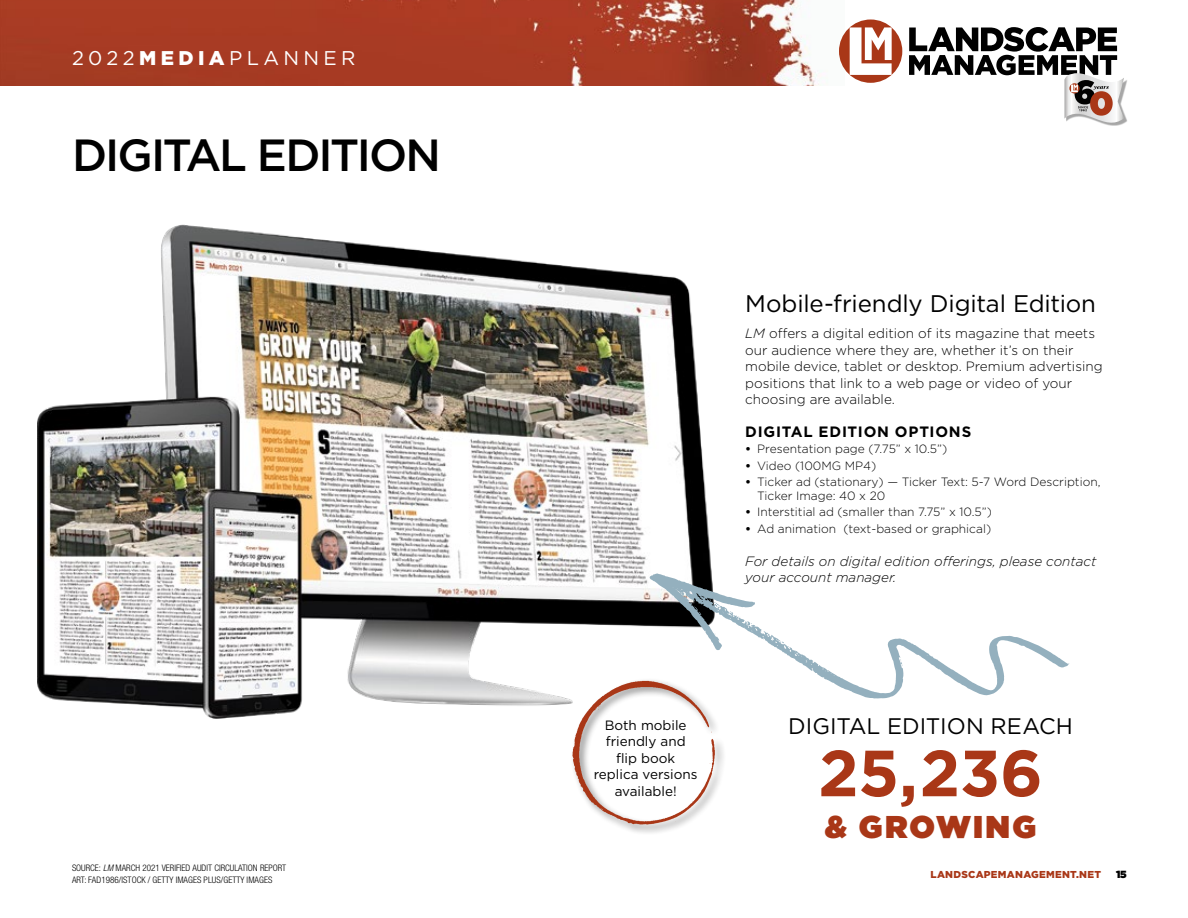
<style>
.page{position:relative;width:1188px;height:918px;background:#fff}
.page>*{position:absolute;margin:0;border:0;box-sizing:border-box;transform-origin:0 0}
.t1{font:700 65.1px "Gotham";color:#a93717}
.t2{font:500 45px "Gotham";letter-spacing:-.045em;color:#000}
.t3{font:900 31.5px "Gotham";letter-spacing:.065em;color:#a93717}
.t4{font:24px "Gotham";letter-spacing:-.005em;color:#000}
.t5{font:22.5px "Gotham";color:#000}
.t6{font:19.8px "Gotham";letter-spacing:.22em;color:#fff}
.t7{font:700 15px "Gotham";letter-spacing:.05em;color:#000}
.t8{font:300 13.5px/16.5px "Gotham";color:#000}
.t9{font:italic 300 13.5px/16.5px "Gotham";color:#000}
.t10{font:13.5px/16.5px "Gotham";color:#000;text-align:center}
.t11{font:300 12px/13.5px "Gotham";color:#000}
.t12{font:900 10.35px "Gotham";color:#000}
.t13{font:900 10.05px "Gotham";letter-spacing:.025em;color:#a93717}
.t14{font:300 condensed 9px/12px "Helvetica Neue LT Std";color:#000}
.s1{font-weight:900}
.s2{font-style:italic}
.s3{font-weight:700}
</style>
<div class="page">
<img style="left:0;top:0;width:845px;height:86px">
<div style="left:839px;top:20px;width:63px;height:63px;background:#a93717;border-radius:50%"></div>
<svg style="left:850px;top:27px;width:42px;height:48px"></svg>
<div style="left:1066px;top:75px;width:61px;height:51px;background:#000;opacity:.35"></div>
<svg style="left:909px;top:27px;width:215px;height:99px"></svg>
<img style="left:37px;top:225px;width:675px;height:494px">
<svg style="left:650px;top:573px;width:419px;height:125px"></svg>
<div style="left:569px;top:678px;width:157px;height:158px;background:#000;opacity:.45"></div>
<svg style="left:572px;top:681px;width:143px;height:144px"></svg>
<h3 class="t6" style="left:72px;top:45px;width:285px">2022<span class="s1">MEDIA</span>PLANNER</h3>
<h2 class="t2" style="left:72px;top:126px;width:371px">DIGITAL EDITION</h2>
<p class="t14" style="left:72px;top:862px;width:216px">SOURCE: <span class="s2">LM</span> MARCH 2021 VERIFIED AUDIT CIRCULATION REPORT<br>ART: FAD1986/ISTOCK / GETTY IMAGES PLUS/GETTY IMAGES</p>
<h3 class="t4" style="left:745px;top:288px;width:352px">Mobile-friendly Digital Edition</h3>
<p class="t8" style="left:745px;top:325px;width:359px"><span class="s2">LM</span> offers a digital edition of its magazine that meets our audience where they are, whether it’s on their mobile device, tablet or desktop. Premium advertising positions that link to a web page or video of your choosing are available.</p>
<p class="t7" style="left:745px;top:422px;width:228px">DIGITAL EDITION OPTIONS</p>
<p class="t11" style="left:745px;top:442px;width:204px"><span class="s3">•</span> Presentation page (7.75” x 10.5”)</p>
<p class="t11" style="left:745px;top:459px;width:133px"><span class="s3">•</span> Video (100MG MP4)</p>
<p class="t11" style="left:757px;top:475px;width:345px;text-indent:-12px"><span class="s3">•</span> Ticker ad (stationary) — Ticker Text: 5-7 Word Description,<br>Ticker Image: 40 x 20</p>
<p class="t11" style="left:745px;top:505px;width:248px"><span class="s3">•</span> Interstitial ad (smaller than 7.75” x 10.5”)</p>
<p class="t11" style="left:745px;top:522px;width:247px"><span class="s3">•</span> Ad animation (text-based or graphical)</p>
<p class="t9" style="left:745px;top:552px;width:353px">For details on digital edition offerings, please contact your account manager.</p>
<p class="t10" style="left:605px;top:717px;width:83px">Both mobile</p>
<h3 class="t5" style="left:788px;top:711px;width:286px">DIGITAL EDITION REACH</h3>
<p class="t10" style="left:594px;top:733px;width:105px">friendly and flip book replica versions available!</p>
<h1 class="t1" style="left:818px;top:730px;width:226px">25,236</h1>
<h3 class="t3" style="left:825px;top:805px;width:213px">&amp; GROWING</h3>
<p class="t13" style="left:931px;top:868px;width:172px">LANDSCAPEMANAGEMENT.NET</p>
<p class="t12" style="left:1116px;top:867px;width:12px">15</p>
</div>
